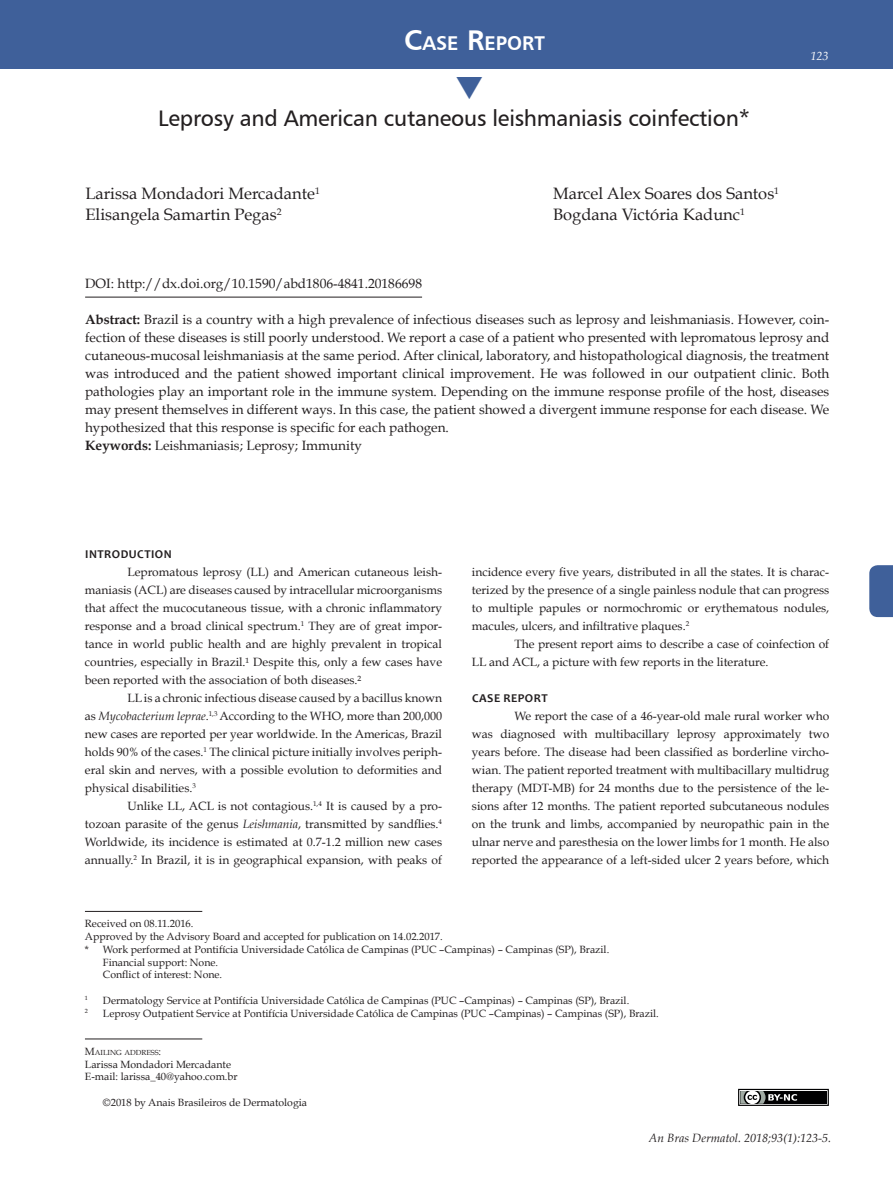
<style>
.page{position:relative;width:893px;height:1191px;background:#fff}
.page>*{position:absolute;margin:0;border:0;box-sizing:border-box;transform-origin:0 0}
.Titulo{font:22.5px "Humanist 777 BT Roman B";letter-spacing:-.01em;color:#231f20}
.t1{font:19.95px "Humanist 777 BT Bold B";color:#fff}
.Autores{font:16.5px "Book Antiqua";color:#231f20}
.DOI{font:13.5px/18px "Book Antiqua";color:#231f20;text-align:justify}
.ABD-ING_-_2016{font:12px/18px "Book Antiqua";color:#231f20;text-align:justify}
.ABD-ING_-_2016_-_Fin{font:12px/18px "Book Antiqua";color:#231f20;text-align:justify}
.t2{font:italic 12px "Book Antiqua";color:#231f20}
.ABD-ING_-_2016-2{font:700 12px "Candara";letter-spacing:.04em;color:#231f20}
.t3{font:italic 12px "Book Antiqua";color:#fff}
.t4{font:10.5px "Book Antiqua";color:#231f20}
.t5{font:7.35px "Book Antiqua";color:#231f20}
.t6{font:6.15px "Book Antiqua";color:#231f20}
.s1{font-size:28.5px}
.s2{font-weight:700}
.s3{font-style:italic}
.s4{font-size:10.5px}
</style>
<div class="page">
<svg style="left:869px;top:565px;width:24px;height:52px"></svg>
<div style="left:0;top:0;width:893px;height:68px;background:#3f609a"></div>
<hr style="left:85px;top:297px;width:337px;height:1px;background:#231f20">
<hr style="left:85px;top:911px;width:117px;height:1px;background:#231f20">
<hr style="left:85px;top:1038px;width:117px;height:1px;background:#231f20">
<svg style="left:738px;top:1088px;width:91px;height:18px;background:#545555"></svg>
<p class="t1" style="left:404px;top:31px;width:142px"><span class="s1">C</span>ASE <span class="s1">R</span>EPORT</p>
<p class="Titulo" style="left:158px;top:105px;width:593px">Leprosy and American cutaneous leishmaniasis coinfection*</p>
<p class="Autores" style="left:85px;top:184px;width:236px">Larissa Mondadori Mercadante<sup>1</sup></p>
<p class="Autores" style="left:553px;top:184px;width:227px">Marcel Alex Soares dos Santos<sup>1</sup></p>
<p class="Autores" style="left:85px;top:205px;width:198px">Elisangela Samartin Pegas<sup>2</sup></p>
<p class="Autores" style="left:553px;top:205px;width:193px">Bogdana Victória Kadunc<sup>1</sup></p>
<p class="t3" style="left:811px;top:49px;width:19px">123</p>
<p class="DOI" style="left:85px;top:274px;width:338px">DOI: http://dx.doi.org/10.1590/abd1806-4841.20186698</p>
<p class="DOI" style="left:85px;top:310px;width:746px"><span class="s2">Abstract:</span> Brazil is a country with a high prevalence of infectious diseases such as leprosy and leishmaniasis. However, coin&shy;fection of these diseases is still poorly understood. We report a case of a patient who presented with lepromatous leprosy and cutaneous-mucosal leishmaniasis at the same period. After clinical, laboratory, and histopathological diagnosis, the treatment was introduced and the patient showed important clinical improvement. He was followed in our outpatient clinic. Both pathologies play an important role in the immune system. Depending on the immune response profile of the host, diseases may present themselves in different ways. In this case, the patient showed a divergent immune response for each disease. We hypothesized that this response is specific for each pathogen.</p>
<p class="DOI" style="left:85px;top:436px;width:278px"><span class="s2">Keywords:</span> Leishmaniasis; Leprosy; Immunity</p>
<p class="ABD-ING_-_2016-2" style="left:85px;top:547px;width:88px">INTRODUCTION</p>
<p class="ABD-ING_-_2016" style="left:85px;top:563px;width:359px;text-indent:43px">Lepromatous leprosy (LL) and American cutaneous leish&shy;maniasis (ACL) are diseases caused by intracellular microorganisms that affect the mucocutaneous tissue, with a chronic inflammatory response and a broad clinical spectrum.<sup>1</sup> They are of great impor&shy;tance in world public health and are highly prevalent in tropical countries, especially in Brazil.¹ Despite this, only a few cases have been reported with the association of both diseases.²</p>
<p class="ABD-ING_-_2016" style="left:85px;top:689px;width:359px;text-indent:43px">LLis a chronic infectious disease caused by a bacillus known as <span class="s3">Mycobacterium leprae</span>.<sup>1,3</sup> According to the WHO, more than 200,000 new cases are reported per year worldwide. In the Americas, Brazil holds 90% of the cases.<sup>1</sup> The clinical picture initially involves periph&shy;eral skin and nerves, with a possible evolution to deformities and physical disabilities.<sup>3</sup></p>
<p class="ABD-ING_-_2016" style="left:85px;top:797px;width:359px;text-indent:43px">Unlike LL, ACL is not contagious.<sup>1,4</sup> It is caused by a pro&shy;tozoan parasite of the genus <span class="s3">Leishmania</span>, transmitted by sandflies.<sup>4<br></sup>Worldwide, its incidence is estimated at 0.7-1.2 million new cases annually.<sup>2</sup> In Brazil, it is in geographical expansion, with peaks of</p>
<p class="ABD-ING_-_2016" style="left:472px;top:563px;width:359px">incidence every five years, distributed in all the states. It is charac&shy;terized by the presence of a single painless nodule that can progress to multiple papules or normochromic or erythematous nodules, macules, ulcers, and infiltrative plaques.<sup>2</sup></p>
<p class="ABD-ING_-_2016" style="left:472px;top:635px;width:359px;text-indent:43px">The present report aims to describe a case of coinfection of<br>LL and ACL, a picture with few reports in the literature.</p>
<p class="ABD-ING_-_2016-2" style="left:472px;top:691px;width:77px">CASE REPORT</p>
<p class="ABD-ING_-_2016_-_Fin" style="left:472px;top:707px;width:359px;text-indent:43px">We report the case of a 46-year-old male rural worker who was diagnosed with multibacillary leprosy approximately two years before. The disease had been classified as borderline vircho&shy;wian. The patient reported treatment with multibacillary multidrug therapy (MDT-MB) for 24 months due to the persistence of the le&shy;sions after 12 months. The patient reported subcutaneous nodules on the trunk and limbs, accompanied by neuropathic pain in the ulnar nerve and paresthesia on the lower limbs for 1 month. He also reported the appearance of a left-sided ulcer 2 years before, which</p>
<p class="t4" style="left:85px;top:917px;width:110px">Received on 08.11.2016.</p>
<p class="t4" style="left:85px;top:930px;width:359px">Approved by the Advisory Board and accepted for publication on 14.02.2017.</p>
<p class="t4" style="left:85px;top:942px;width:526px">* Work performed at Pontifícia Universidade Católica de Campinas (PUC –Campinas) – Campinas (SP), Brazil.</p>
<p class="t4" style="left:103px;top:955px;width:117px">Financial support: None.</p>
<p class="t4" style="left:103px;top:968px;width:121px">Conflict of interest: None.</p>
<p class="t6" style="left:85px;top:994px;width:5px">1</p>
<p class="t4" style="left:103px;top:993px;width:528px">Dermatology Service at Pontifícia Universidade Católica de Campinas (PUC –Campinas) – Campinas (SP), Brazil.</p>
<p class="t6" style="left:85px;top:1007px;width:5px">2</p>
<p class="t4" style="left:103px;top:1006px;width:557px">Leprosy Outpatient Service at Pontifícia Universidade Católica de Campinas (PUC –Campinas) – Campinas (SP), Brazil.</p>
<p class="t5" style="left:85px;top:1047px;width:78px"><span class="s4">M</span>AILING ADDRESS<span class="s4">:</span></p>
<p class="t4" style="left:85px;top:1057px;width:148px">Larissa Mondadori Mercadante</p>
<p class="t4" style="left:85px;top:1070px;width:154px">E-mail: larissa_40@yahoo.com.br</p>
<p class="t4" style="left:103px;top:1095px;width:206px">©2018 by Anais Brasileiros de Dermatologia</p>
<p class="t2" style="left:649px;top:1131px;width:184px">An Bras Dermatol. 2018;93(1):123-5.</p>
</div>
